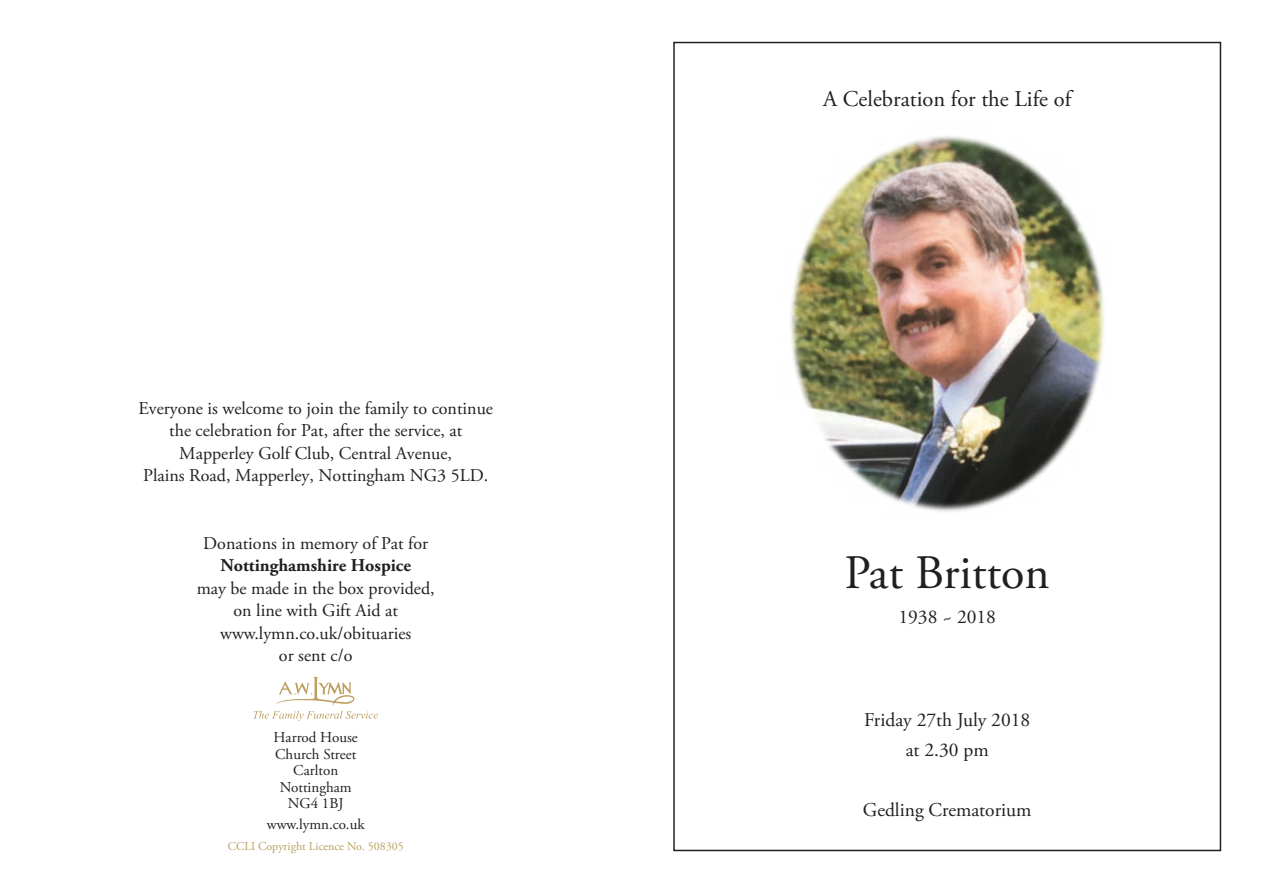
<style>
.page{position:relative;width:1263px;height:893px;background:#fff}
.page>*{position:absolute;margin:0;border:0;box-sizing:border-box;transform-origin:0 0}
.t1{font:48px "Adobe Garamond Pro";color:#231f20}
.t2{font:22.5px "Adobe Garamond Pro";color:#231f20}
.t3{font:19.5px/30px "Adobe Garamond Pro";color:#231f20;text-align:center}
.t4{font:18px/22.5px "Adobe Garamond Pro";color:#231f20;text-align:center}
.t5{font:700 18px "Adobe Garamond Pro";color:#231f20}
.t6{font:15px/16.5px "Adobe Garamond Pro";color:#231f20;text-align:center}
.t7{font:12px "Adobe Garamond Pro";color:#bd9f5f}
</style>
<div class="page">
<svg style="left:253px;top:677px;width:125px;height:44px"></svg>
<img style="left:790px;top:136px;width:315px;height:376px">
<p class="t4" style="left:138px;top:397px;width:356px">Everyone is welcome to join the family to continue the celebration for Pat, after the service, at Mapperley Golf Club, Central Avenue,<br>Plains Road, Mapperley, Nottingham NG3 5LD.</p>
<p class="t4" style="left:203px;top:532px;width:226px">Donations in memory of Pat for</p>
<p class="t5" style="left:220px;top:555px;width:192px">Nottinghamshire Hospice</p>
<p class="t4" style="left:197px;top:577px;width:239px">may be made in the box provided, on line with Gift Aid at www.lymn.co.uk/obituaries<br>or sent c/o</p>
<p class="t6" style="left:274px;top:730px;width:86px">Harrod House<br>Church Street<br>Carlton<br>Nottingham<br>NG4 1BJ</p>
<p class="t6" style="left:267px;top:816px;width:99px">www.lymn.co.uk</p>
<p class="t7" style="left:228px;top:839px;width:178px">CCLI Copyright Licence No. 508305</p>
<p class="t2" style="left:823px;top:86px;width:249px">A Celebration for the Life of</p>
<h1 class="t1" style="left:845px;top:544px;width:207px">Pat Britton</h1>
<p class="t3" style="left:898px;top:603px;width:99px">1938 ~ 2018</p>
<p class="t3" style="left:864px;top:705px;width:168px">Friday 27th July 2018 at 2.30 pm</p>
<p class="t3" style="left:863px;top:795px;width:170px">Gedling Crematorium</p>
</div>
